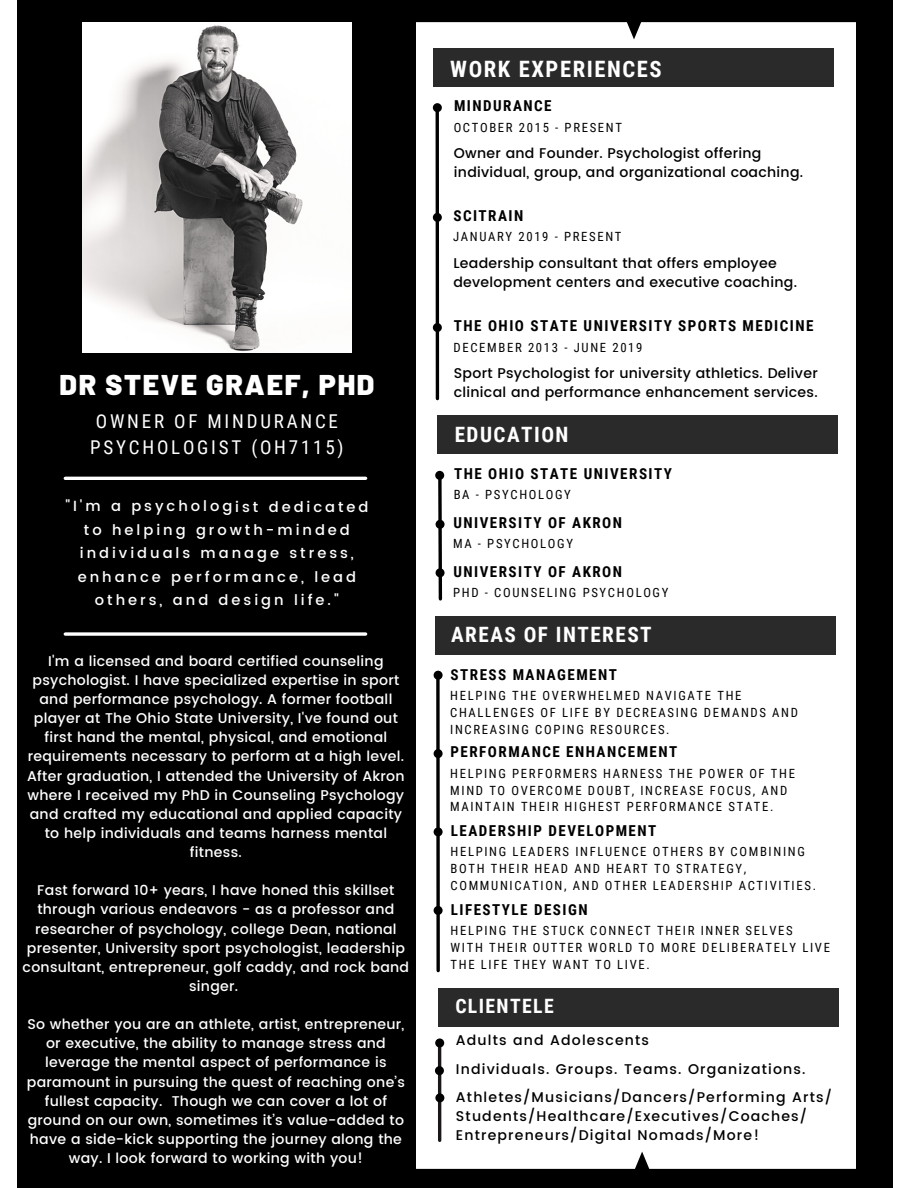
<style>
.page{position:relative;width:918px;height:1188px;background:#fff}
.page>*{position:absolute;margin:0;border:0;box-sizing:border-box;transform-origin:0 0}
.t1{font:900 28.5px "Barlow";letter-spacing:.06em;color:#fff}
.t2{font:700 22.5px "Roboto Condensed";letter-spacing:.07em;color:#fff}
.t3{font:700 21.15px "Roboto Condensed";letter-spacing:.07em;color:#fff}
.t4{font:700 19.8px "Roboto Condensed";letter-spacing:.07em;color:#fff}
.t5{font:19.05px/26.1px "Roboto Condensed";letter-spacing:.145em;color:#fff}
.t6{font:700 15px "Roboto Condensed";letter-spacing:.1em;color:#000}
.t7{font:500 14.7px/23.4px "Poppins";letter-spacing:.2em;color:#fff;text-align:center}
.t8{font:500 14.1px/19.2px "Poppins";letter-spacing:.02em;color:#fff;text-align:center}
.t9{font:500 14.1px/19px "Poppins";letter-spacing:.02em;color:#000}
.t10{font:500 14.1px/19px "Poppins";letter-spacing:.08em;color:#000}
.t11{font:12.75px/17px "Roboto Condensed";letter-spacing:.13em;color:#000}
</style>
<div class="page">
<svg style="left:416px;top:1152px;width:440px;height:36px;fill:#000"></svg>
<div style="left:856px;top:0;width:37px;height:1188px;background:#000"></div>
<svg style="left:416px;top:0;width:440px;height:39px;fill:#000"></svg>
<div style="left:18px;top:0;width:398px;height:1188px;background:#000"></div>
<img style="left:82px;top:22px;width:269px;height:331px">
<hr style="left:65px;top:477px;width:301px;height:3px;background:#fff">
<div style="left:433px;top:48px;width:400px;height:38px;background:#2a2a2a"></div>
<div style="left:433px;top:103px;width:9px;height:9px;background:#000;border-radius:50%"></div>
<div style="left:433px;top:213px;width:9px;height:9px;background:#000;border-radius:50%"></div>
<div style="left:433px;top:323px;width:9px;height:9px;background:#000;border-radius:50%"></div>
<div style="left:437px;top:416px;width:401px;height:38px;background:#2a2a2a"></div>
<svg style="left:436px;top:471px;width:8px;height:130px"></svg>
<div style="left:436px;top:568px;width:9px;height:9px;background:#000;border-radius:50%"></div>
<div style="left:436px;top:616px;width:400px;height:38px;background:#2a2a2a"></div>
<div style="left:438px;top:988px;width:400px;height:39px;background:#2a2a2a"></div>
<div style="left:436px;top:520px;width:9px;height:9px;background:#000;border-radius:50%"></div>
<hr style="left:436px;top:107px;width:3px;height:292px;background:#000">
<hr style="left:438px;top:1045px;width:3px;height:95px;background:#1a1718">
<div style="left:435px;top:1038px;width:9px;height:9px;background:#000;border-radius:50%"></div>
<div style="left:435px;top:1066px;width:9px;height:9px;background:#000;border-radius:50%"></div>
<div style="left:435px;top:1093px;width:9px;height:9px;background:#000;border-radius:50%"></div>
<div style="left:435px;top:471px;width:9px;height:9px;background:#000;border-radius:50%"></div>
<svg style="left:65px;top:632px;width:301px;height:4px"></svg>
<div style="left:434px;top:671px;width:9px;height:9px;background:#000;border-radius:50%"></div>
<div style="left:434px;top:749px;width:9px;height:9px;background:#000;border-radius:50%"></div>
<svg style="left:434px;top:827px;width:9px;height:9px"></svg>
<div style="left:434px;top:906px;width:9px;height:9px;background:#000;border-radius:50%"></div>
<svg style="left:436px;top:679px;width:4px;height:292px"></svg>
<h1 class="t1" style="left:59px;top:367px;width:317px">DR STEVE GRAEF, PHD</h1>
<h3 class="t5" style="left:90px;top:408px;width:255px">OWNER OF MINDURANCE<br>PSYCHOLOGIST (OH7115)</h3>
<p class="t7" style="left:65px;top:495px;width:305px">"I'm a psychologist dedicated to helping growth-minded individuals manage stress, enhance performance, lead others, and design life."</p>
<p class="t8" style="left:27px;top:651px;width:379px">I'm a licensed and board certified counseling psychologist. I have specialized expertise in sport and performance psychology. A former football player at The Ohio State University, I've found out first hand the mental, physical, and emotional requirements necessary to perform at a high level.<br>After graduation, I attended the University of Akron where I received my PhD in Counseling Psychology and crafted my educational and applied capacity to help individuals and teams harness mental fitness.</p>
<p class="t8" style="left:23px;top:881px;width:388px">Fast forward 10+ years, I have honed this skillset through various endeavors - as a professor and researcher of psychology, college Dean, national presenter, University sport psychologist, leadership consultant, entrepreneur, golf caddy, and rock band singer.</p>
<p class="t8" style="left:27px;top:1015px;width:380px">So whether you are an athlete, artist, entrepreneur, or executive, the ability to manage stress and leverage the mental aspect of performance is paramount in pursuing the quest of reaching one’s fullest capacity. Though we can cover a lot of ground on our own, sometimes it’s value-added to have a side-kick supporting the journey along the way. I look forward to working with you!</p>
<h2 class="t2" style="left:450px;top:56px;width:213px">WORK EXPERIENCES</h2>
<p class="t6" style="left:454px;top:97px;width:99px">MINDURANCE</p>
<p class="t9" style="left:454px;top:144px;width:351px">Owner and Founder. Psychologist offering individual, group, and organizational coaching.</p>
<p class="t11" style="left:454px;top:119px;width:170px">OCTOBER 2015 - PRESENT</p>
<p class="t6" style="left:453px;top:207px;width:71px">SCITRAIN</p>
<p class="t9" style="left:453px;top:253px;width:345px">Leadership consultant that offers employee development centers and executive coaching.</p>
<p class="t11" style="left:453px;top:229px;width:170px">JANUARY 2019 - PRESENT</p>
<p class="t6" style="left:454px;top:317px;width:361px">THE OHIO STATE UNIVERSITY SPORTS MEDICINE</p>
<p class="t9" style="left:454px;top:363px;width:365px">Sport Psychologist for university athletics. Deliver clinical and performance enhancement services.</p>
<p class="t11" style="left:454px;top:339px;width:190px">DECEMBER 2013 - JUNE 2019</p>
<h3 class="t3" style="left:455px;top:422px;width:115px">EDUCATION</h3>
<p class="t6" style="left:454px;top:465px;width:219px">THE OHIO STATE UNIVERSITY</p>
<p class="t11" style="left:454px;top:487px;width:119px">BA - PSYCHOLOGY</p>
<p class="t6" style="left:453px;top:514px;width:170px">UNIVERSITY OF AKRON</p>
<p class="t11" style="left:453px;top:535px;width:121px">MA - PSYCHOLOGY</p>
<p class="t6" style="left:453px;top:563px;width:170px">UNIVERSITY OF AKRON</p>
<p class="t11" style="left:453px;top:584px;width:217px">PHD - COUNSELING PSYCHOLOGY</p>
<h3 class="t3" style="left:451px;top:622px;width:202px">AREAS OF INTEREST</h3>
<p class="t6" style="left:451px;top:666px;width:168px">STRESS MANAGEMENT</p>
<p class="t11" style="left:450px;top:687px;width:349px">HELPING THE OVERWHELMED NAVIGATE THE<br>CHALLENGES OF LIFE BY DECREASING DEMANDS AND<br>INCREASING COPING RESOURCES.</p>
<p class="t6" style="left:451px;top:743px;width:228px">PERFORMANCE ENHANCEMENT</p>
<p class="t11" style="left:450px;top:765px;width:346px">HELPING PERFORMERS HARNESS THE POWER OF THE<br>MIND TO OVERCOME DOUBT, INCREASE FOCUS, AND<br>MAINTAIN THEIR HIGHEST PERFORMANCE STATE.</p>
<p class="t6" style="left:451px;top:822px;width:207px">LEADERSHIP DEVELOPMENT</p>
<p class="t11" style="left:451px;top:843px;width:367px">HELPING LEADERS INFLUENCE OTHERS BY COMBINING<br>BOTH THEIR HEAD AND HEART TO STRATEGY,<br>COMMUNICATION, AND OTHER LEADERSHIP ACTIVITIES.</p>
<p class="t6" style="left:451px;top:901px;width:138px">LIFESTYLE DESIGN</p>
<p class="t11" style="left:451px;top:922px;width:381px">HELPING THE STUCK CONNECT THEIR INNER SELVES<br>WITH THEIR OUTTER WORLD TO MORE DELIBERATELY LIVE<br>THE LIFE THEY WANT TO LIVE.</p>
<h3 class="t4" style="left:455px;top:994px;width:100px">CLIENTELE</h3>
<p class="t10" style="left:456px;top:1026px;width:351px;line-height:28.7px">Adults and Adolescents<br>Individuals. Groups. Teams. Organizations.</p>
<p class="t10" style="left:456px;top:1088px;width:377px">Athletes/Musicians/Dancers/Performing Arts/<br>Students/Healthcare/Executives/Coaches/<br>Entrepreneurs/Digital Nomads/More!</p>
</div>
